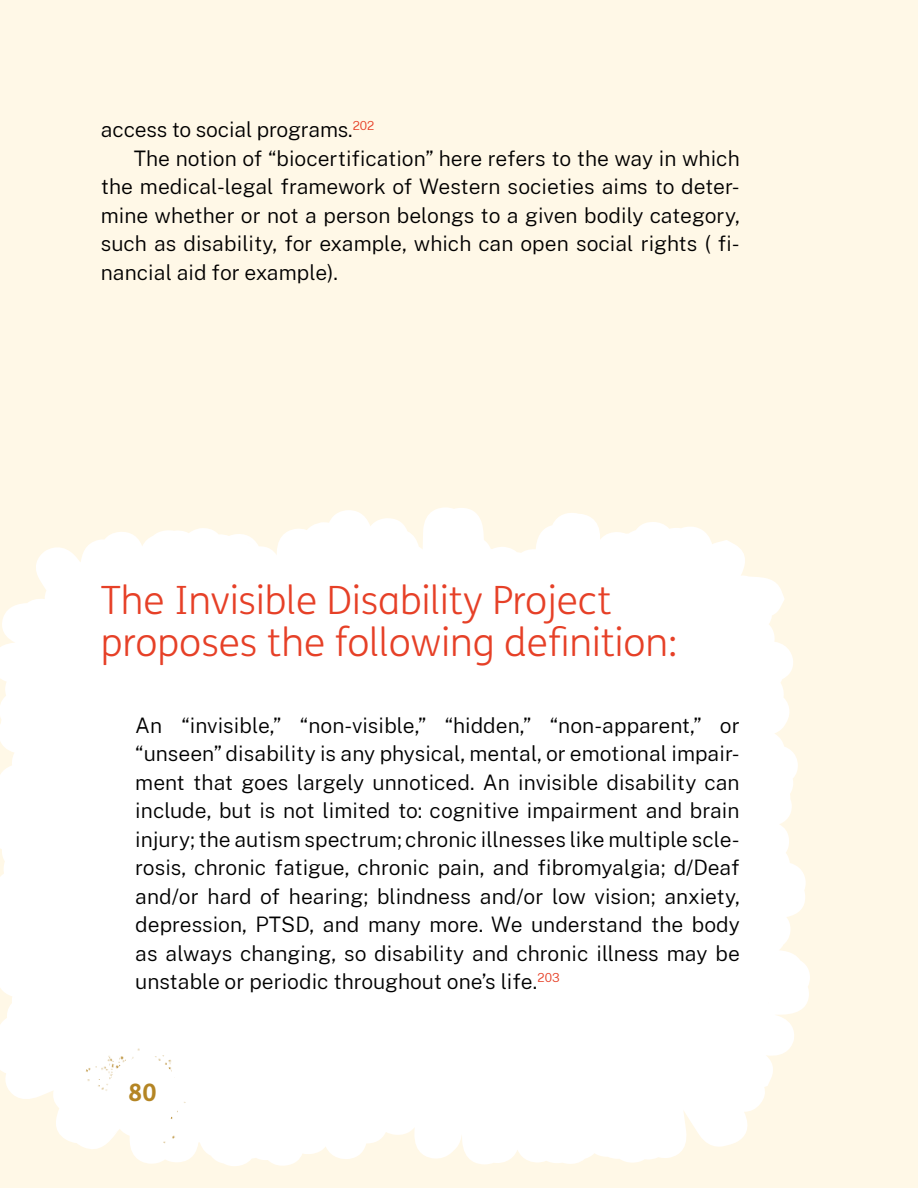
<style>
.page{position:relative;width:918px;height:1188px;background:#fff8e7}
.page>*{position:absolute;margin:0;border:0;box-sizing:border-box;transform-origin:0 0}
._3rd_Headline{font:300 39px/42px "FS Me";color:#e64027}
.t1{font:700 24px "FS Me";color:#b48524}
.Paragraph_Text_-_Ind{font:300 21px/28.5px "Public Sans";color:#000;text-align:justify}
.Paragraph_Text{font:300 21px/28.5px "Public Sans";color:#000;text-align:justify}
</style>
<div class="page">
<svg style="left:0;top:507px;width:810px;height:659px;background:#fffefc"></svg>
<img style="left:8px;top:1024px;width:222px;height:142px">
<div style="left:108px;top:1057px;width:70px;height:71px;background:#fff;border-radius:50%"></div>
<p class="Paragraph_Text" style="left:101px;top:114px;width:275px">access to social programs.<sup>202</sup></p>
<p class="Paragraph_Text" style="left:101px;top:143px;width:641px;text-indent:33px">The notion of “biocertification” here refers to the way in which the medical-legal framework of Western societies aims to deter&shy;mine whether or not a person belongs to a given bodily category, such as disability, for example, which can open social rights ( fi&shy;nancial aid for example).</p>
<h3 class="_3rd_Headline" style="left:101px;top:579px;width:578px">The Invisible Disability Project proposes the following definition:</h3>
<p class="Paragraph_Text_-_Ind" style="left:135px;top:710px;width:606px">An “invisible,” “non-visible,” “hidden,” “non-apparent,” or “unseen” disability is any physical, mental, or emotional impair&shy;ment that goes largely unnoticed. An invisible disability can include, but is not limited to: cognitive impairment and brain injury; the autism spectrum; chronic illnesses like multiple scle&shy;rosis, chronic fatigue, chronic pain, and fibromyalgia; d/Deaf and/or hard of hearing; blindness and/or low vision; anxiety, depression, PTSD, and many more. We understand the body as always changing, so disability and chronic illness may be unstable or periodic throughout one’s life.<sup>203</sup></p>
<p class="t1" style="left:128px;top:1074px;width:30px">80</p>
</div>
